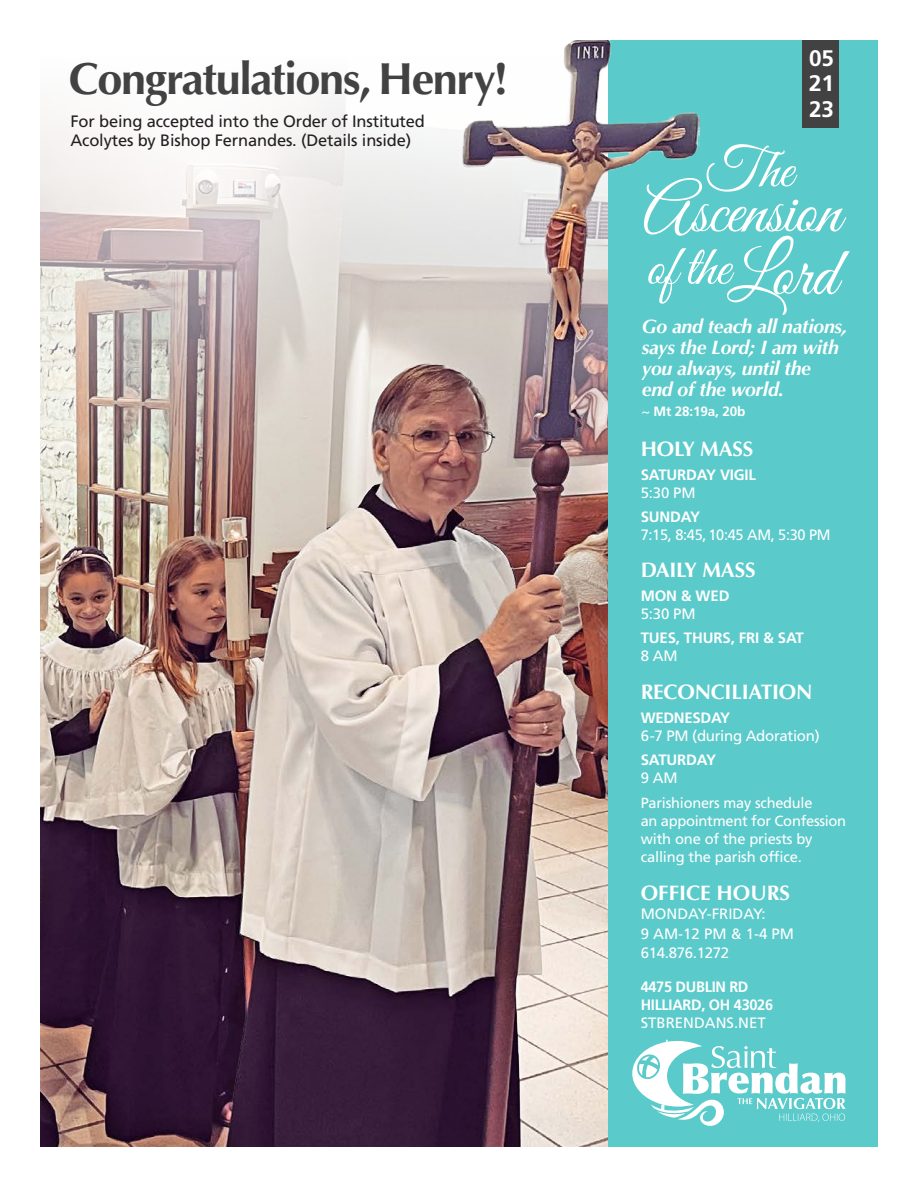
<style>
.page{position:relative;width:918px;height:1188px;background:#fff}
.page>*{position:absolute;margin:0;border:0;box-sizing:border-box;transform-origin:0 0}
.t1{font:69px "Great Vibes";letter-spacing:-.005em;color:#fff}
.t2{font:57px "Great Vibes";color:#fff}
.t3{font:700 45px "Optima";letter-spacing:-.03em;color:#424242}
.t4{font:700 22.5px/25.5px "Frutiger LT Std";color:#fff;text-align:justify}
.t5{font:700 21px "Optima";letter-spacing:-.01em;color:#fff}
.t6{font:italic 700 19.5px/21px "Optima";letter-spacing:-.015em;color:#fff}
.t7{font:16.5px/19.5px "Frutiger LT Std";letter-spacing:-.01em;color:#231f20}
.t8{font:700 15px/18px "Frutiger LT Std";letter-spacing:-.01em;color:#fff}
.t9{font:15px/18px "Frutiger LT Std";letter-spacing:-.02em;color:#fff}
.t10{font:15px/19.5px "Frutiger LT Std";color:#fff}
.t11{font:14.7px/18px "Frutiger LT Std";letter-spacing:-.015em;color:#fff}
.t12{font:700 13.5px "Frutiger LT Std";letter-spacing:-.01em;color:#fff}
.s1{font-size:69px}
.s2{font-family:"Optima";font-style:italic}
.s3{font-weight:400}
.s4{font-weight:700}
</style>
<div class="page">
<img style="left:41px;top:594px;width:171px;height:553px">
<img style="left:40px;top:121px;width:172px;height:473px">
<div style="left:608px;top:40px;width:270px;height:1108px;background:#5bcaca"></div>
<svg style="left:699px;top:1045px;width:147px;height:81px"></svg>
<div style="left:803px;top:40px;width:36px;height:88px;background:#424242"></div>
<img style="left:212px;top:40px;width:487px;height:1108px">
<p class="t3" style="left:69px;top:52px;width:441px">Congratulations, Henry!</p>
<p class="t4" style="left:809px;top:45px;width:27px">05<br>21<br>23</p>
<p class="t7" style="left:70px;top:111px;width:356px">For being accepted into the Order of Instituted<br>Acolytes by Bishop Fernandes. (Details inside)</p>
<p class="t2" style="left:705px;top:138px;width:90px">The</p>
<p class="t1" style="left:643px;top:173px;width:200px">Ascension</p>
<p class="t2" style="left:647px;top:235px;width:192px">of the<span class="s1">Lord</span></p>
<p class="t6" style="left:642px;top:316px;width:207px">Go and teach all nations, says the Lord; I am with you always, until the<br>end of the world.</p>
<p class="t12" style="left:642px;top:403px;width:105px"><span class="s2">~</span> Mt 28:19a, 20b</p>
<p class="t5" style="left:641px;top:436px;width:114px">HOLY MASS</p>
<p class="t8" style="left:641px;top:466px;width:117px">SATURDAY VIGIL<br><span class="s3">5:30 PM</span></p>
<p class="t9" style="left:641px;top:508px;width:192px"><span class="s4">SUNDAY<br></span>7:15, 8:45, 10:45 AM, 5:30 PM</p>
<p class="t5" style="left:641px;top:558px;width:116px">DAILY MASS</p>
<p class="t8" style="left:641px;top:587px;width:90px">MON &amp; WED<br><span class="s3">5:30 PM</span></p>
<p class="t8" style="left:641px;top:629px;width:165px">TUES, THURS, FRI &amp; SAT<br><span class="s3">8 AM</span></p>
<p class="t5" style="left:641px;top:679px;width:173px">RECONCILIATION</p>
<p class="t9" style="left:641px;top:709px;width:181px"><span class="s4">WEDNESDAY<br></span>6-7 PM (during Adoration)</p>
<p class="t8" style="left:641px;top:751px;width:77px">SATURDAY<br><span class="s3">9 AM</span></p>
<p class="t11" style="left:641px;top:794px;width:207px">Parishioners may schedule<br>an appointment for Confession with one of the priests by calling the parish office.</p>
<p class="t5" style="left:641px;top:880px;width:151px">OFFICE HOURS</p>
<p class="t10" style="left:641px;top:904px;width:155px">MONDAY-FRIDAY:<br>9 AM-12 PM &amp; 1-4 PM<br>614.876.1272</p>
<p class="t8" style="left:641px;top:978px;width:134px">4475 DUBLIN RD<br>HILLIARD, OH 43026<br><span class="s3">STBRENDANS.NET</span></p>
</div>
